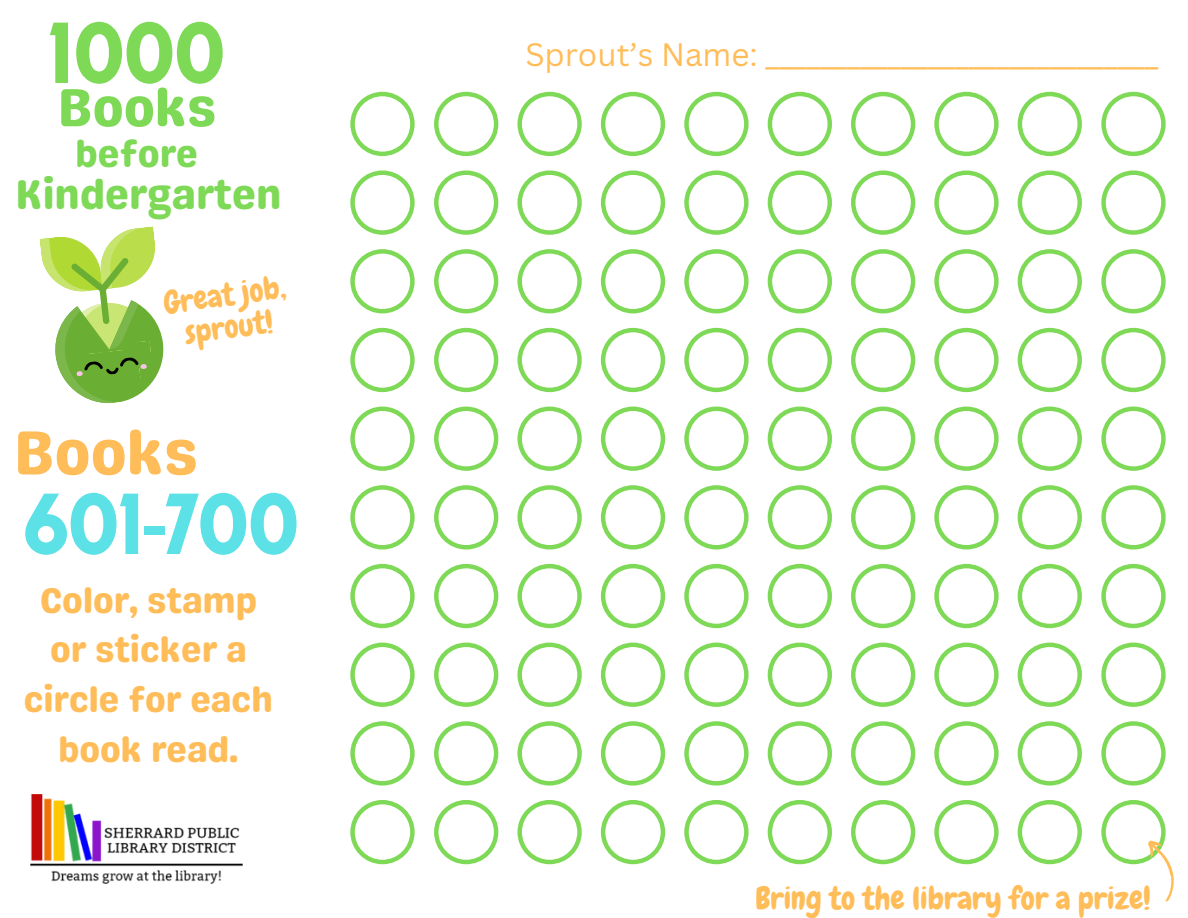
<style>
.page{position:relative;width:1188px;height:918px;background:#fff}
.page>*{position:absolute;margin:0;border:0;box-sizing:border-box;transform-origin:0 0}
.t1{font:500 90.45px "Dynamo Com";color:#5ce1e6}
.t2{font:500 90.45px "Dynamo Com";color:#7ed957}
.t3{font:62.1px "Genty Sans";color:#ffbd59}
.t4{font:53.55px "Genty Sans";color:#7ed957}
.t5{font:41.55px "Genty Sans";color:#7ed957}
.t6{font:37.8px "Genty Sans";color:#7ed957}
.t7{font:35.55px/49.7px "Genty Sans";color:#ffbd59;text-align:center}
.t8{font:31.5px/32.5px "Chewy";color:#ffbd59;text-align:center}
.t9{font:31.5px "Canva Sans";color:#ffbd59}
</style>
<div class="page">
<svg style="left:434px;top:92px;width:64px;height:64px"></svg>
<svg style="left:517px;top:92px;width:65px;height:64px"></svg>
<svg style="left:601px;top:92px;width:64px;height:64px"></svg>
<svg style="left:684px;top:92px;width:65px;height:64px"></svg>
<svg style="left:768px;top:92px;width:64px;height:64px"></svg>
<svg style="left:851px;top:92px;width:64px;height:64px"></svg>
<svg style="left:934px;top:92px;width:65px;height:64px"></svg>
<svg style="left:1018px;top:92px;width:64px;height:64px"></svg>
<svg style="left:1101px;top:92px;width:65px;height:64px"></svg>
<svg style="left:350px;top:92px;width:65px;height:64px"></svg>
<svg style="left:434px;top:170px;width:64px;height:65px"></svg>
<svg style="left:517px;top:170px;width:65px;height:65px"></svg>
<svg style="left:601px;top:170px;width:64px;height:65px"></svg>
<svg style="left:684px;top:170px;width:65px;height:65px"></svg>
<svg style="left:768px;top:170px;width:64px;height:65px"></svg>
<svg style="left:851px;top:170px;width:64px;height:65px"></svg>
<svg style="left:934px;top:170px;width:65px;height:65px"></svg>
<svg style="left:1018px;top:170px;width:64px;height:65px"></svg>
<svg style="left:1101px;top:170px;width:65px;height:65px"></svg>
<svg style="left:350px;top:170px;width:65px;height:65px"></svg>
<svg style="left:434px;top:249px;width:64px;height:64px"></svg>
<svg style="left:517px;top:249px;width:65px;height:64px"></svg>
<svg style="left:601px;top:249px;width:64px;height:64px"></svg>
<svg style="left:684px;top:249px;width:65px;height:64px"></svg>
<svg style="left:768px;top:249px;width:64px;height:64px"></svg>
<svg style="left:851px;top:249px;width:64px;height:64px"></svg>
<svg style="left:934px;top:249px;width:65px;height:64px"></svg>
<svg style="left:1018px;top:249px;width:64px;height:64px"></svg>
<svg style="left:1101px;top:249px;width:65px;height:64px"></svg>
<svg style="left:350px;top:249px;width:65px;height:64px"></svg>
<svg style="left:434px;top:328px;width:64px;height:64px"></svg>
<svg style="left:517px;top:328px;width:65px;height:64px"></svg>
<svg style="left:601px;top:328px;width:64px;height:64px"></svg>
<svg style="left:684px;top:328px;width:65px;height:64px"></svg>
<svg style="left:768px;top:328px;width:64px;height:64px"></svg>
<svg style="left:851px;top:328px;width:64px;height:64px"></svg>
<svg style="left:934px;top:328px;width:65px;height:64px"></svg>
<svg style="left:1018px;top:328px;width:64px;height:64px"></svg>
<svg style="left:1101px;top:328px;width:65px;height:64px"></svg>
<svg style="left:350px;top:328px;width:65px;height:64px"></svg>
<svg style="left:434px;top:407px;width:64px;height:64px"></svg>
<svg style="left:517px;top:407px;width:65px;height:64px"></svg>
<svg style="left:601px;top:407px;width:64px;height:64px"></svg>
<svg style="left:684px;top:407px;width:65px;height:64px"></svg>
<svg style="left:768px;top:407px;width:64px;height:64px"></svg>
<svg style="left:851px;top:407px;width:64px;height:64px"></svg>
<svg style="left:934px;top:407px;width:65px;height:64px"></svg>
<svg style="left:1018px;top:407px;width:64px;height:64px"></svg>
<svg style="left:1101px;top:407px;width:65px;height:64px"></svg>
<svg style="left:350px;top:407px;width:65px;height:64px"></svg>
<svg style="left:434px;top:485px;width:64px;height:65px"></svg>
<svg style="left:517px;top:485px;width:65px;height:65px"></svg>
<svg style="left:601px;top:485px;width:64px;height:65px"></svg>
<svg style="left:684px;top:485px;width:65px;height:65px"></svg>
<svg style="left:768px;top:485px;width:64px;height:65px"></svg>
<svg style="left:851px;top:485px;width:64px;height:65px"></svg>
<svg style="left:934px;top:485px;width:65px;height:65px"></svg>
<svg style="left:1018px;top:485px;width:64px;height:65px"></svg>
<svg style="left:1101px;top:485px;width:65px;height:65px"></svg>
<svg style="left:350px;top:485px;width:65px;height:65px"></svg>
<svg style="left:434px;top:564px;width:64px;height:64px"></svg>
<svg style="left:517px;top:564px;width:65px;height:64px"></svg>
<svg style="left:601px;top:564px;width:64px;height:64px"></svg>
<svg style="left:684px;top:564px;width:65px;height:64px"></svg>
<svg style="left:768px;top:564px;width:64px;height:64px"></svg>
<svg style="left:851px;top:564px;width:64px;height:64px"></svg>
<svg style="left:934px;top:564px;width:65px;height:64px"></svg>
<svg style="left:1018px;top:564px;width:64px;height:64px"></svg>
<svg style="left:1101px;top:564px;width:65px;height:64px"></svg>
<svg style="left:350px;top:564px;width:65px;height:64px"></svg>
<svg style="left:434px;top:643px;width:64px;height:64px"></svg>
<svg style="left:517px;top:643px;width:65px;height:64px"></svg>
<svg style="left:601px;top:643px;width:64px;height:64px"></svg>
<svg style="left:684px;top:643px;width:65px;height:64px"></svg>
<svg style="left:768px;top:643px;width:64px;height:64px"></svg>
<svg style="left:851px;top:643px;width:64px;height:64px"></svg>
<svg style="left:934px;top:643px;width:65px;height:64px"></svg>
<svg style="left:1018px;top:643px;width:64px;height:64px"></svg>
<svg style="left:1101px;top:643px;width:65px;height:64px"></svg>
<svg style="left:350px;top:643px;width:65px;height:64px"></svg>
<svg style="left:434px;top:721px;width:64px;height:65px"></svg>
<svg style="left:517px;top:721px;width:65px;height:65px"></svg>
<svg style="left:601px;top:721px;width:64px;height:65px"></svg>
<svg style="left:684px;top:721px;width:65px;height:65px"></svg>
<svg style="left:768px;top:721px;width:64px;height:65px"></svg>
<svg style="left:851px;top:721px;width:64px;height:65px"></svg>
<svg style="left:934px;top:721px;width:65px;height:65px"></svg>
<svg style="left:1018px;top:721px;width:64px;height:65px"></svg>
<svg style="left:1101px;top:721px;width:65px;height:65px"></svg>
<svg style="left:350px;top:721px;width:65px;height:65px"></svg>
<svg style="left:434px;top:800px;width:64px;height:64px"></svg>
<svg style="left:517px;top:800px;width:65px;height:64px"></svg>
<svg style="left:601px;top:800px;width:64px;height:64px"></svg>
<svg style="left:684px;top:800px;width:65px;height:64px"></svg>
<svg style="left:768px;top:800px;width:64px;height:64px"></svg>
<svg style="left:851px;top:800px;width:64px;height:64px"></svg>
<svg style="left:934px;top:800px;width:65px;height:64px"></svg>
<svg style="left:1018px;top:800px;width:64px;height:64px"></svg>
<svg style="left:350px;top:800px;width:65px;height:64px"></svg>
<img style="left:31px;top:794px;width:211px;height:89px">
<svg style="left:40px;top:226px;width:124px;height:178px"></svg>
<svg style="left:1101px;top:800px;width:73px;height:102px"></svg>
<p class="t2" style="left:49px;top:0;width:178px">1000</p>
<h2 class="t4" style="left:57px;top:75px;width:161px">Books</h2>
<h1 class="t6" style="left:75px;top:131px;width:124px">before</h1>
<h5 class="t5" style="left:15px;top:169px;width:268px">Kindergarten</h5>
<p class="t8" style="left:162px;top:287px;width:124px;rotate:-8deg">Great job, sprout!</p>
<h3 class="t3" style="left:13px;top:416px;width:186px">Books</h3>
<h4 class="t1" style="left:24px;top:471px;width:277px">601-700</h4>
<h4 class="t7" style="left:24px;top:575px;width:251px">Color, stamp or sticker a circle for each book read.</h4>
<p class="t9" style="left:525px;top:33px;width:634px">Sprout’s Name: _____________________________</p>
<p class="t8" style="left:756px;top:882px;width:397px">Bring to the library for a prize!</p>
</div>
